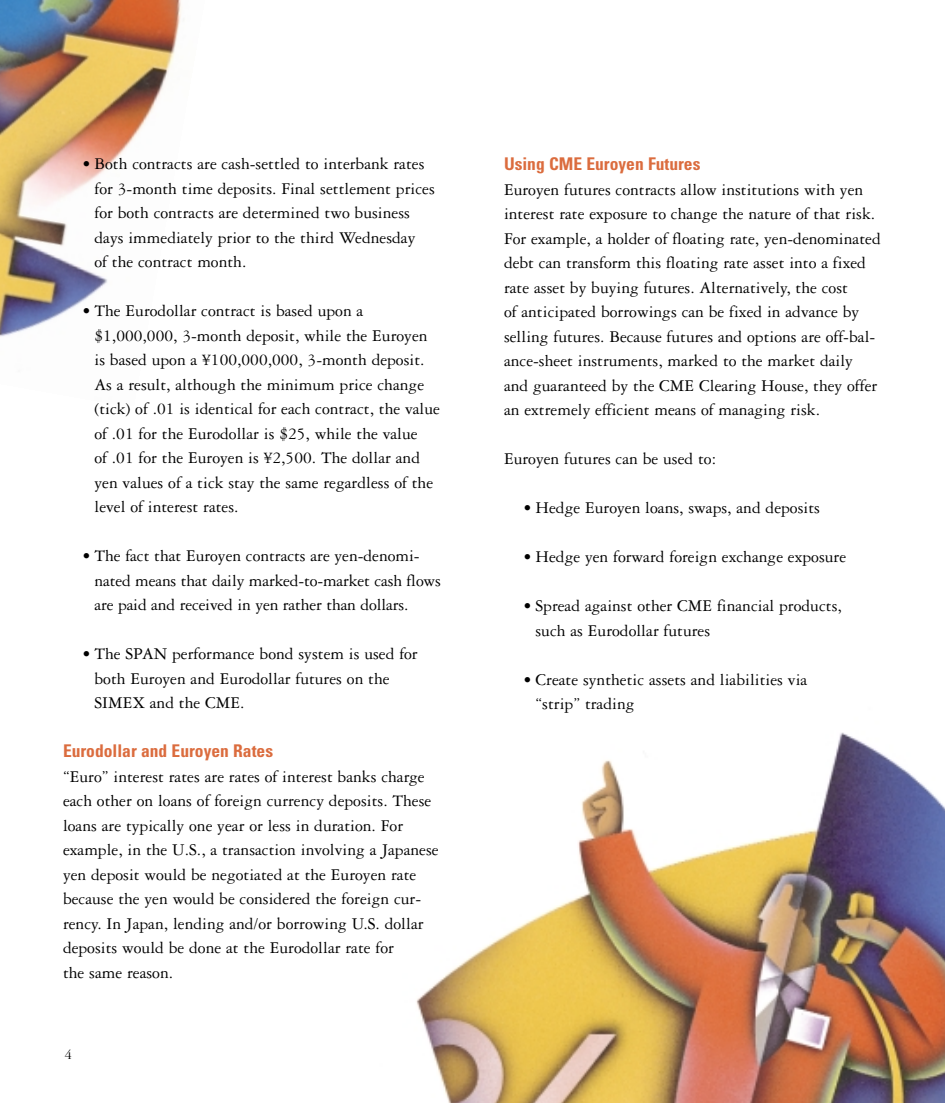
<style>
.page{position:relative;width:945px;height:1103px;background:#fff}
.page>*{position:absolute;margin:0;border:0;box-sizing:border-box;transform-origin:0 0}
.t1{font:17.5px/24.5px "Garamond Three";color:#000}
.t2{font:700 condensed 17.5px "Univers";color:#db6c3e}
.t3{font:14px "Garamond Three";color:#000}
</style>
<div class="page">
<img style="left:416px;top:732px;width:529px;height:370px">
<img style="left:0;top:0;width:181px;height:337px">
<p class="t1" style="left:94px;top:153px;width:342px;text-indent:-12px">• Both contracts are cash-settled to interbank rates for 3-month time deposits. Final settlement prices for both contracts are determined two business days immediately prior to the third Wednesday<br>of the contract month.</p>
<p class="t1" style="left:94px;top:300px;width:347px;text-indent:-12px">• The Eurodollar contract is based upon a $1,000,000, 3-month deposit, while the Euroyen is based upon a ¥100,000,000, 3-month deposit.<br>As a result, although the minimum price change (tick) of .01 is identical for each contract, the value of .01 for the Eurodollar is $25, while the value<br>of .01 for the Euroyen is ¥2,500. The dollar and yen values of a tick stay the same regardless of the level of interest rates.</p>
<p class="t1" style="left:94px;top:545px;width:348px;text-indent:-12px">• The fact that Euroyen contracts are yen-denomi&shy;nated means that daily marked-to-market cash flows are paid and received in yen rather than dollars.</p>
<p class="t1" style="left:94px;top:643px;width:325px;text-indent:-12px">• The SPAN performance bond system is used for both Euroyen and Eurodollar futures on the<br>SIMEX and the CME.</p>
<p class="t2" style="left:63px;top:744px;width:212px">Eurodollar and Euroyen Rates</p>
<p class="t1" style="left:63px;top:765px;width:377px">“Euro” interest rates are rates of interest banks charge each other on loans of foreign currency deposits. These loans are typically one year or less in duration. For example, in the U.S., a transaction involving a Japanese yen deposit would be negotiated at the Euroyen rate because the yen would be considered the foreign cur&shy;rency. In Japan, lending and/or borrowing U.S. dollar deposits would be done at the Eurodollar rate for<br>the same reason.</p>
<p class="t3" style="left:65px;top:1049px;width:8px">4</p>
<p class="t2" style="left:504px;top:157px;width:198px">Using CME Euroyen Futures</p>
<p class="t1" style="left:504px;top:179px;width:378px">Euroyen futures contracts allow institutions with yen interest rate exposure to change the nature of that risk.<br>For example, a holder of floating rate, yen-denominated debt can transform this floating rate asset into a fixed rate asset by buying futures. Alternatively, the cost<br>of anticipated borrowings can be fixed in advance by selling futures. Because futures and options are off-bal&shy;ance-sheet instruments, marked to the market daily and guaranteed by the CME Clearing House, they offer an extremely efficient means of managing risk.</p>
<p class="t1" style="left:504px;top:448px;width:214px">Euroyen futures can be used to:</p>
<p class="t1" style="left:523px;top:497px;width:298px">• Hedge Euroyen loans, swaps, and deposits</p>
<p class="t1" style="left:523px;top:546px;width:325px">• Hedge yen forward foreign exchange exposure</p>
<p class="t1" style="left:536px;top:595px;width:308px;text-indent:-12px">• Spread against other CME financial products, such as Eurodollar futures</p>
<p class="t1" style="left:536px;top:669px;width:273px;text-indent:-12px">• Create synthetic assets and liabilities via “strip” trading</p>
</div>
